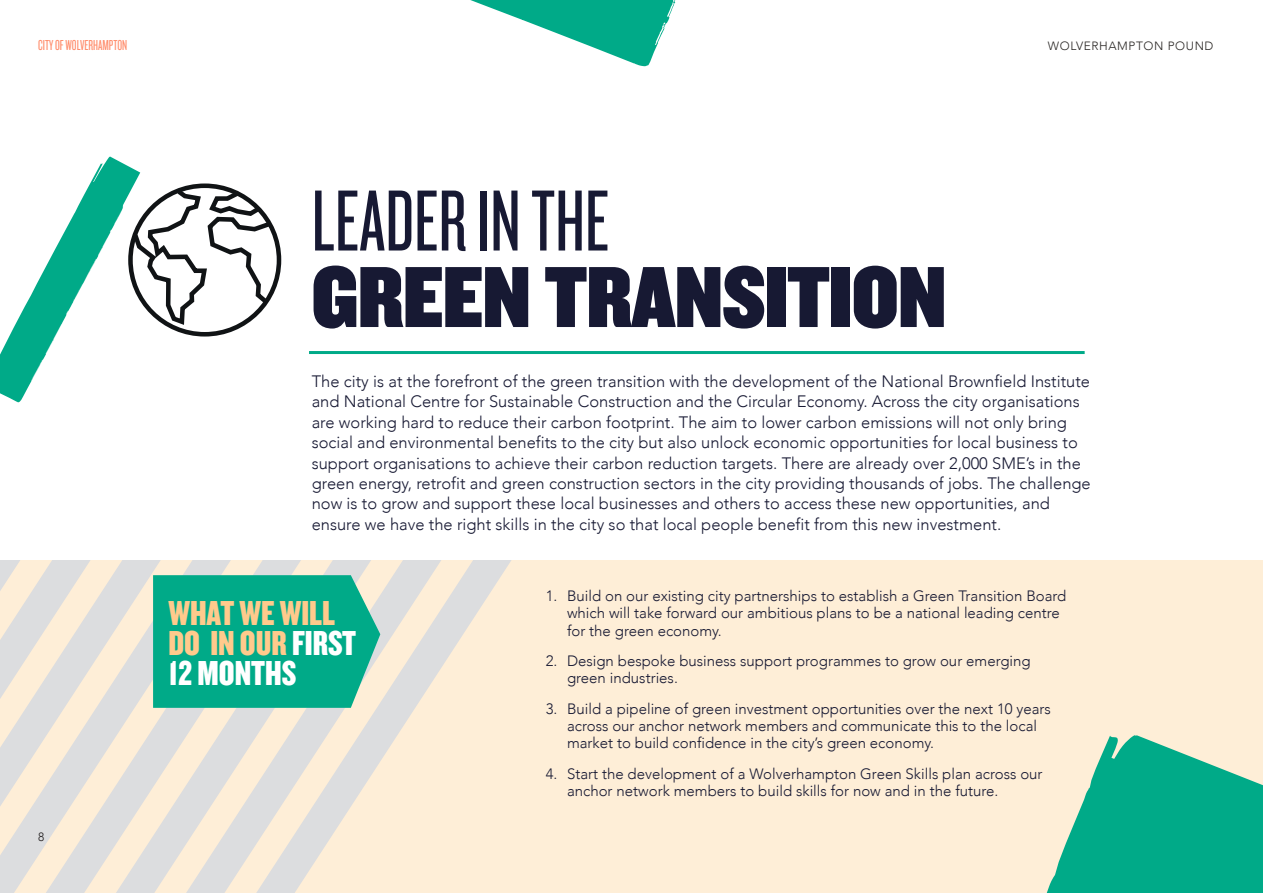
<style>
.page{position:relative;width:1263px;height:893px;background:#fff}
.page>*{position:absolute;margin:0;border:0;box-sizing:border-box;transform-origin:0 0}
.t1{font:90px/76.5px "Knockout HTF90 Ultmt Welterwt";color:#171933}
.t2{font:45.3px "Knockout HTF70 Full Welterwt";color:#101315}
.t3{font:36px/30px "Knockout HTF69 Full Liteweight";color:#ffca8c}
.t4{font:300 16.5px/20.4px "Avenir";color:#171933}
.t5{font:300 15px/17.4px "Avenir";color:#171933}
.t6{font:15px "Knockout HTF27 Junior Bantamwt";color:#ff8e6d}
.t7{font:300 12px "Avenir";letter-spacing:.05em;color:#292624}
.t8{font:300 12px "Avenir";color:#231f20}
.s1{font-family:"Knockout HTF27 Junior Bantamwt"}
.s2{color:#fff}
</style>
<div class="page">
<div style="left:0;top:561px;width:1263px;height:332px;background:#feeed7"></div>
<svg style="left:432px;top:561px;width:70px;height:121px"></svg>
<svg style="left:362px;top:561px;width:70px;height:228px"></svg>
<svg style="left:292px;top:561px;width:70px;height:332px"></svg>
<svg style="left:222px;top:561px;width:70px;height:332px"></svg>
<svg style="left:152px;top:561px;width:70px;height:332px"></svg>
<svg style="left:81px;top:561px;width:71px;height:332px"></svg>
<svg style="left:0;top:561px;width:81px;height:332px"></svg>
<svg style="left:1046px;top:735px;width:217px;height:158px"></svg>
<svg style="left:153px;top:575px;width:227px;height:133px;background:#10ae8d"></svg>
<hr style="left:309px;top:351px;width:776px;height:3px;background:#0a8">
<svg style="left:0;top:156px;width:275px;height:246px"></svg>
<svg style="left:470px;top:0;width:206px;height:66px"></svg>
<p class="t6" style="left:38px;top:40px;width:90px">CITY OF WOLVERHAMPTON</p>
<p class="t7" style="left:1048px;top:38px;width:167px">WOLVERHAMPTON POUND</p>
<p class="t1" style="left:312px;top:191px;width:636px"><span class="s1">LEADER IN THE<br></span>GREEN TRANSITION</p>
<p class="t4" style="left:312px;top:372px;width:780px">The city is at the forefront of the green transition with the development of the National Brownfield Institute and National Centre for Sustainable Construction and the Circular Economy. Across the city organisations are working hard to reduce their carbon footprint. The aim to lower carbon emissions will not only bring social and environmental benefits to the city but also unlock economic opportunities for local business to support organisations to achieve their carbon reduction targets. There are already over 2,000 SME’s in the green energy, retrofit and green construction sectors in the city providing thousands of jobs. The challenge now is to grow and support these local businesses and others to access these new opportunities, and ensure we have the right skills in the city so that local people benefit from this new investment.</p>
<h2 class="t2" style="left:470px;top:413px;width:27px">£</h2>
<p class="t8" style="left:38px;top:829px;width:8px">8</p>
<p class="t3" style="left:168px;top:602px;width:189px">WHAT WE WILL<br>DO IN OUR <span class="s2">FIRST<br>12 MONTHS</span></p>
<p class="t5" style="left:567px;top:588px;width:501px;text-indent:-21px">1. Build on our existing city partnerships to establish a Green Transition Board which will take forward our ambitious plans to be a national leading centre for the green economy.</p>
<p class="t5" style="left:567px;top:652px;width:465px;text-indent:-21px">2. Design bespoke business support programmes to grow our emerging green industries.</p>
<p class="t5" style="left:567px;top:700px;width:485px;text-indent:-21px">3. Build a pipeline of green investment opportunities over the next 10 years across our anchor network members and communicate this to the local market to build confidence in the city’s green economy.</p>
<p class="t5" style="left:567px;top:765px;width:477px;text-indent:-21px">4. Start the development of a Wolverhampton Green Skills plan across our anchor network members to build skills for now and in the future.</p>
</div>
